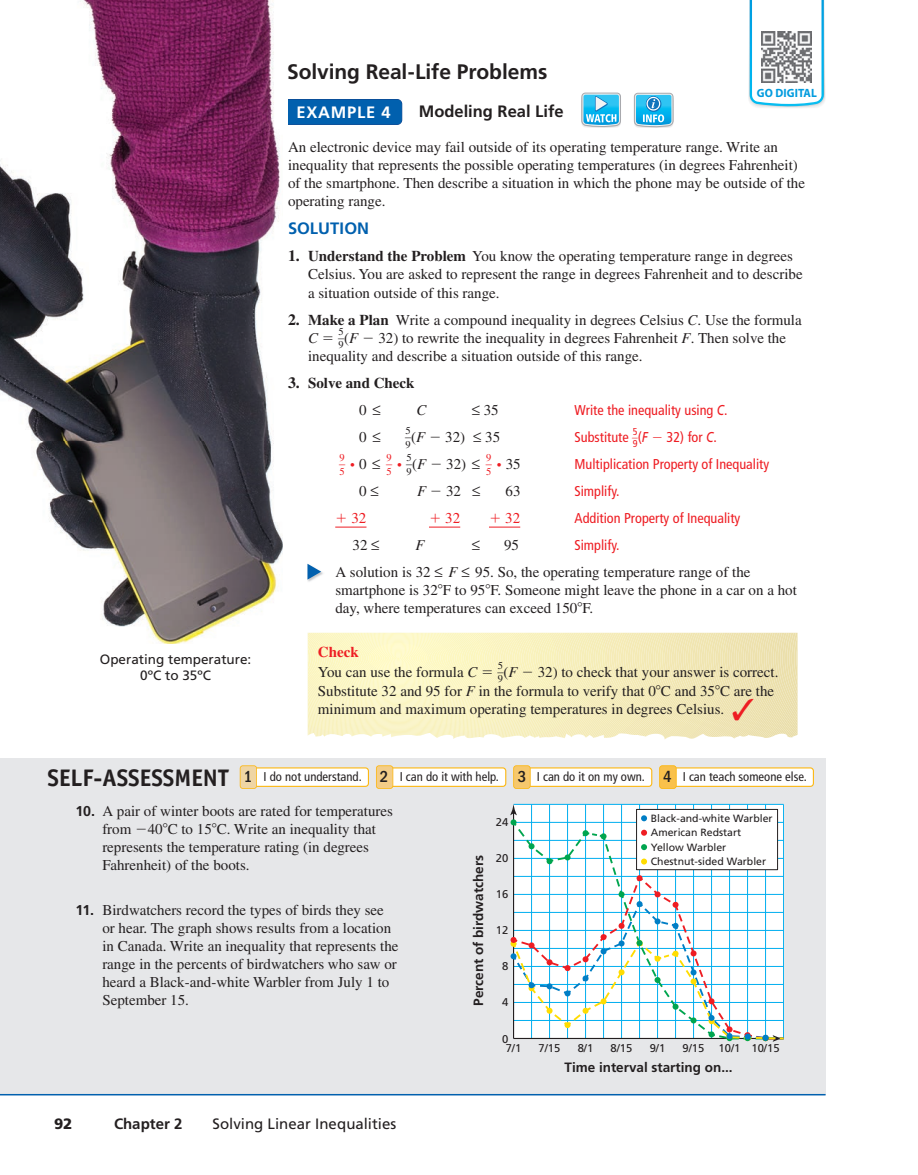
<style>
.page{position:relative;width:918px;height:1175px;background:#fff}
.page>*{position:absolute;margin:0;border:0;box-sizing:border-box;transform-origin:0 0}
.t1{font:700 21px "Frutiger LT Std";letter-spacing:-.005em;color:#231f20}
.t2{font:700 16.5px "Frutiger LT Std";color:#231f20}
.t3{font:700 16.5px "Frutiger LT Std";letter-spacing:.045em;color:#fff}
.t4{font:700 16.5px "Frutiger LT Std";letter-spacing:.005em;color:#0160ae}
.t5{font:15px/18px "Times LT Std";color:#231f20}
.t6{font:15px "Frutiger LT Std";color:#231f20}
.t7{font:700 15px/27px "Times LT Std";color:#231f20}
.t8{font:700 15px "Frutiger LT Std";color:#231f20}
.t9{font:15px "Times LT Std";color:#ee1d23}
.t10{font:900 15px "Frutiger LT Std";color:#231f20}
.t11{font:italic 15px "Times LT Std";color:#231f20}
.t12{font:condensed 14.25px "Frutiger LT Std";color:#ee1d23}
.t13{font:700 13.5px "Frutiger LT Std";color:#231f20}
.t14{font:13.5px/16.2px "Frutiger LT Std";color:#231f20;text-align:center}
.t15{font:condensed 12.75px "Frutiger LT Std";color:#231f20}
.t16{font:700 12px "Myriad Pro";letter-spacing:.01em;color:#009bde;scale:.95 1}
.t17{font:11.25px "Frutiger LT Std";color:#231f20}
.t18{font:10.5px/14.4px "Frutiger LT Std";color:#231f20}
.t19{font:10.5px/13.2px "Times LT Std";color:#ee1d23}
.t20{font:10.5px "Times LT Std";color:#231f20}
.t21{font:condensed 10.05px "Frutiger LT Std";color:#ee1d23}
.s1{font-weight:700;font-size:15.75px}
.s2{font-weight:700}
.s3{font-style:italic}
.s4{font-size:15.75px}
.s5{font-weight:400}
.s6{font-style:italic;font-stretch:normal}
.s7{color:#ee1d23}
.s8{font-weight:700;color:#ee1d23}
.s9{font-family:"Officina Sans Std";font-weight:700;font-stretch:normal;font-size:24px}
.s10{font-family:"ITC Franklin Gothic Std";font-weight:500;font-size:16.5px}
.s11{font-family:"Frutiger LT Std";font-weight:700;font-size:14.25px}
</style>
<div class="page">
<div style="left:0;top:758px;width:826px;height:336px;background:#e6e7e9"></div>
<hr style="left:0;top:1094px;width:826px;height:1px;background:#0160ae">
<svg style="left:659px;top:765px;width:155px;height:23px;background:#faeed1"></svg>
<svg style="left:240px;top:765px;width:129px;height:23px;background:#f9efd8"></svg>
<svg style="left:376px;top:765px;width:130px;height:23px;background:#f9eed5"></svg>
<svg style="left:513px;top:765px;width:139px;height:23px;background:#faeed3"></svg>
<hr style="left:335px;top:527px;width:31px;height:1px;background:#ee1d23">
<hr style="left:429px;top:527px;width:31px;height:1px;background:#ee1d23">
<hr style="left:489px;top:527px;width:31px;height:1px;background:#ee1d23">
<svg style="left:288px;top:99px;width:114px;height:26px;background:#025fac"></svg>
<img style="left:307px;top:563px;width:16px;height:19px">
<svg style="left:308px;top:564px;width:13px;height:15px"></svg>
<svg style="left:707px;top:633px;width:91px;height:106px;background:#eee4b5"></svg>
<svg style="left:510px;top:804px;width:274px;height:237px;background:#e9f2f3"></svg>
<svg style="left:582px;top:93px;width:39px;height:35px"></svg>
<svg style="left:634px;top:93px;width:39px;height:35px"></svg>
<svg style="left:748px;top:0;width:77px;height:108px"></svg>
<img style="left:761px;top:32px;width:51px;height:50px">
<img style="left:0;top:0;width:283px;height:643px">
<svg style="left:308px;top:633px;width:399px;height:107px;background:#f8f1c3"></svg>
<svg style="left:715px;top:685px;width:5px;height:4px"></svg>
<h1 class="t1" style="left:287px;top:63px;width:262px">Solving Real-Life Problems</h1>
<p class="t16" style="left:757px;top:85px;width:65px">GO DIGITAL</p>
<p class="t3" style="left:297px;top:106px;width:95px">EXAMPLE 4</p>
<p class="t2" style="left:419px;top:105px;width:146px">Modeling Real Life</p>
<p class="t5" style="left:288px;top:139px;width:519px">An electronic device may fail outside of its operating temperature range. Write an inequality that represents the possible operating temperatures (in degrees Fahrenheit) of the smartphone. Then describe a situation in which the phone may be outside of the operating range.</p>
<p class="t4" style="left:288px;top:222px;width:83px">SOLUTION</p>
<p class="t5" style="left:308px;top:249px;width:496px;text-indent:-20px"><span class="s1">1.</span> <span class="s2">Understand the Problem</span> You know the operating temperature range in degrees<br>Celsius. You are asked to represent the range in degrees Fahrenheit and to describe a situation outside of this range.</p>
<p class="t5" style="left:308px;top:312px;width:495px;text-indent:-20px"><span class="s1">2.</span> <span class="s2">Make a Plan</span> Write a compound inequality in degrees Celsius <span class="s3">C</span>. Use the formula<br><span class="s3">C</span></p>
<p class="t20" style="left:339px;top:328px;width:7px">5</p>
<p class="t5" style="left:308px;top:330px;width:480px;text-indent:30px"><sub>9</sub>(<span class="s3">F</span> − 32) to rewrite the inequality in degrees Fahrenheit <span class="s3">F</span>. Then solve the inequality and describe a situation outside of this range.</p>
<p class="t7" style="left:359px;top:370px;width:57px;text-indent:-71px"><span class="s4">3.</span> Solve and Check<br><span class="s5">0</span> ≤</p>
<p class="t11" style="left:417px;top:404px;width:12px">C</p>
<p class="t5" style="left:472px;top:402px;width:28px">≤ 35</p>
<p class="t12" style="left:574px;top:404px;width:155px">Write the inequality using <span class="s6">C</span>.</p>
<p class="t5" style="left:359px;top:429px;width:23px">0 ≤</p>
<p class="t20" style="left:405px;top:427px;width:7px">5</p>
<p class="t5" style="left:405px;top:429px;width:96px"><sub>9</sub>(<span class="s3">F</span> − 32) ≤ 35</p>
<p class="t12" style="left:574px;top:431px;width:144px">Substitute <sub>9</sub> (<span class="s6">F</span> − 32) for <span class="s6">C</span>.</p>
<p class="t21" style="left:633px;top:427px;width:6px">5</p>
<p class="t19" style="left:339px;top:452px;width:7px">9<br>5</p>
<p class="t5" style="left:348px;top:456px;width:34px"><span class="s7">⋅</span> 0 ≤</p>
<p class="t19" style="left:386px;top:452px;width:7px">9<br>5</p>
<p class="t20" style="left:406px;top:454px;width:7px">5</p>
<p class="t5" style="left:406px;top:456px;width:75px"><sub>9</sub>(<span class="s3">F</span> − 32) ≤</p>
<p class="t19" style="left:486px;top:452px;width:7px">9<br>5</p>
<p class="t5" style="left:495px;top:456px;width:28px"><span class="s7">⋅</span> 35</p>
<p class="t12" style="left:574px;top:458px;width:196px">Multiplication Property of Inequality</p>
<p class="t14" style="left:100px;top:652px;width:153px">Operating temperature:<br>0ºC to 35ºC</p>
<p class="t5" style="left:359px;top:483px;width:21px">0 ≤</p>
<p class="t5" style="left:417px;top:483px;width:65px"><span class="s3">F</span> − 32 ≤</p>
<p class="t5" style="left:506px;top:483px;width:16px">63</p>
<p class="t12" style="left:574px;top:485px;width:47px">Simplify.</p>
<p class="t9" style="left:351px;top:512px;width:16px">32</p>
<p class="t9" style="left:445px;top:512px;width:16px">32</p>
<p class="t9" style="left:505px;top:512px;width:16px">32</p>
<p class="t12" style="left:574px;top:512px;width:167px">Addition Property of Inequality</p>
<p class="t5" style="left:352px;top:537px;width:28px">32 ≤</p>
<p class="t11" style="left:416px;top:539px;width:11px">F</p>
<p class="t5" style="left:504px;top:537px;width:16px">95</p>
<p class="t12" style="left:574px;top:539px;width:47px">Simplify.</p>
<p class="t5" style="left:335px;top:564px;width:463px">A solution is 32 ≤ <span class="s3">F</span> ≤ 95. So, the operating temperature range of the smartphone is 32 F to 95 F. Someone might leave the phone in a car on a hot day, where temperatures can exceed 150 F.</p>
<p class="t5" style="left:318px;top:643px;width:161px;line-height:19.5px"><span class="s8">Check<br></span>You can use the formula <span class="s3">C</span></p>
<p class="t20" style="left:498px;top:662px;width:7px">5</p>
<p class="t5" style="left:318px;top:663px;width:462px;line-height:19.5px;text-align:right"><sub>9</sub>(<span class="s3">F</span> − 32) to check that your answer is correct.<br>Substitute 32 and 95 for <span class="s3">F</span> in the formula to verify that 0 C and 35 C are the</p>
<p class="t5" style="left:318px;top:701px;width:438px">minimum and maximum operating temperatures in degrees Celsius. <span class="s7">✓</span></p>
<p class="t15" style="left:47px;top:771px;width:761px"><span class="s9">SELF-ASSESSMENT</span> <span class="s10">1</span> I do not understand. <span class="s10">2</span> I can do it with help. <span class="s10">3</span> I can do it on my own. <span class="s10">4</span> I can teach someone else.</p>
<p class="t5" style="left:102px;top:803px;width:292px;text-indent:-27px"><span class="s11">10.</span> A pair of winter boots are rated for temperatures from −40 C to 15 C. Write an inequality that represents the temperature rating (in degrees Fahrenheit) of the boots.</p>
<p class="t5" style="left:102px;top:902px;width:298px;text-indent:-27px"><span class="s11">11.</span> Birdwatchers record the types of birds they see or hear. The graph shows results from a location in Canada. Write an inequality that represents the range in the percents of birdwatchers who saw or heard a Black-and-white Warbler from July 1 to September 15.</p>
<p class="t10" style="left:54px;top:1117px;width:20px">92</p>
<p class="t8" style="left:114px;top:1117px;width:70px">Chapter 2</p>
<p class="t6" style="left:212px;top:1117px;width:186px">Solving Linear Inequalities</p>
<p class="t13" style="left:473px;top:1006px;width:153px;rotate:-90deg">Percent of birdwatchers</p>
<p class="t17" style="left:496px;top:817px;width:14px">24</p>
<p class="t17" style="left:496px;top:853px;width:14px">20</p>
<p class="t17" style="left:496px;top:889px;width:14px">16</p>
<p class="t17" style="left:496px;top:925px;width:14px">12</p>
<p class="t17" style="left:502px;top:961px;width:8px">8</p>
<p class="t17" style="left:502px;top:998px;width:8px">4</p>
<p class="t18" style="left:651px;top:811px;width:123px">Black-and-white Warbler<br>American Redstart<br>Yellow Warbler<br>Chestnut-sided Warbler</p>
<p class="t17" style="left:502px;top:1034px;width:8px">0</p>
<p class="t17" style="left:506px;top:1043px;width:17px">7/1</p>
<p class="t17" style="left:539px;top:1043px;width:23px">7/15</p>
<p class="t17" style="left:578px;top:1043px;width:17px">8/1</p>
<p class="t17" style="left:611px;top:1043px;width:23px">8/15</p>
<p class="t17" style="left:650px;top:1043px;width:17px">9/1</p>
<p class="t17" style="left:683px;top:1043px;width:23px">9/15</p>
<p class="t17" style="left:719px;top:1043px;width:63px">10/1 10/15</p>
<p class="t13" style="left:565px;top:1062px;width:170px">Time interval starting on...</p>
</div>
